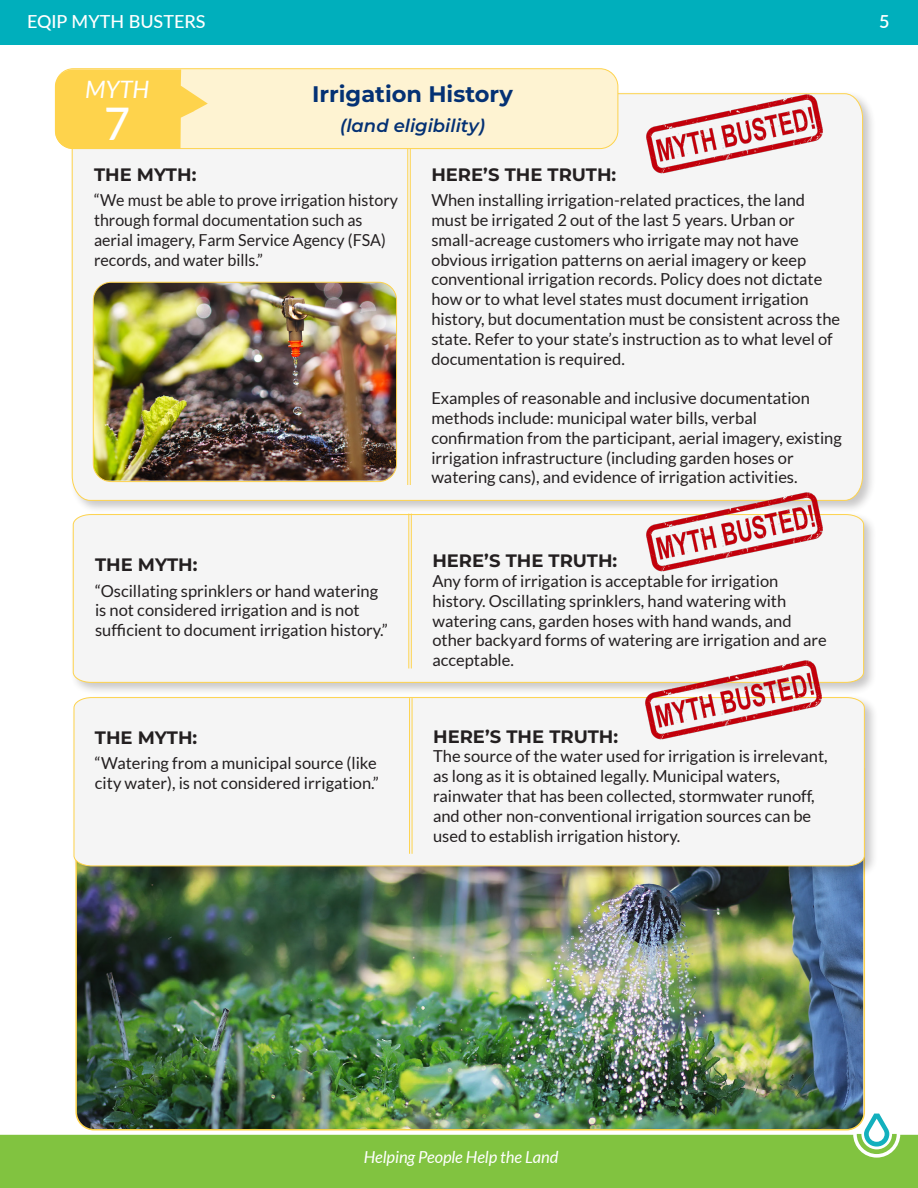
<style>
.page{position:relative;width:918px;height:1188px;background:#fff}
.page>*{position:absolute;margin:0;border:0;box-sizing:border-box;transform-origin:0 0}
.Myth{font:500 45px "Lato";color:#fff}
.Myth-2{font:italic 24px "Lato";color:#fff}
.Body_Subhead{font:700 22.5px "Montserrat";color:#043174}
.Myth_title{font:700 18px "Montserrat";color:#231f20}
.Myth_Body{font:700 18px "Montserrat";color:#231f20}
.Body_Subhead-2{font:italic 600 18px "Montserrat";color:#043174}
.t1{font:500 18px "Lato";color:#fff}
.t2{font:600 18px "Lato";color:#fff}
.Myth_Body-2{font:16.5px/19.8px "Lato";color:#231f20}
.t3{font:italic 16.5px "Lato";letter-spacing:-.005em;color:#fff}
</style>
<div class="page">
<div style="left:0;top:0;width:918px;height:44px;background:#00afbc"></div>
<div style="left:0;top:1135px;width:918px;height:53px;background:#81c340"></div>
<svg style="left:853px;top:1113px;width:47px;height:45px"></svg>
<img style="left:75px;top:880px;width:791px;height:251px">
<div style="left:69px;top:91px;width:808px;height:424px;background:#231f20;opacity:.25"></div>
<div style="left:71px;top:93px;width:792px;height:408px;background:#f5f5f5"></div>
<hr style="left:408px;top:133px;width:1px;height:352px;background:#fed34c">
<hr style="left:410px;top:133px;width:1px;height:352px;background:#fed34c">
<div style="left:70px;top:511px;width:808px;height:185px;background:#231f20;opacity:.25"></div>
<div style="left:72px;top:514px;width:792px;height:169px;background:#f5f5f5"></div>
<div style="left:71px;top:694px;width:808px;height:186px;background:#231f20;opacity:.25"></div>
<div style="left:73px;top:697px;width:792px;height:170px;background:#f5f5f5"></div>
<div style="left:55px;top:69px;width:563px;height:80px;background:#fef3d2;border-radius:18px"></div>
<div style="left:55px;top:68px;width:563px;height:81px;border:1px solid #fed34c;border-radius:18px"></div>
<svg style="left:55px;top:69px;width:153px;height:80px"></svg>
<hr style="left:409px;top:514px;width:1px;height:154px;background:#fed34c">
<hr style="left:411px;top:514px;width:1px;height:154px;background:#fed34c">
<hr style="left:409px;top:698px;width:1px;height:156px;background:#fed34c">
<hr style="left:412px;top:698px;width:1px;height:156px;background:#fed34c">
<img style="left:93px;top:282px;width:304px;height:199px">
<div style="left:93px;top:282px;width:304px;height:200px;border:1px solid #fed34c;border-radius:18px"></div>
<img style="left:637px;top:91px;width:189px;height:91px">
<img style="left:637px;top:479px;width:189px;height:100px">
<img style="left:635px;top:647px;width:189px;height:101px">
<p class="t1" style="left:27px;top:9px;width:180px">EQIP MYTH BUSTERS</p>
<p class="t2" style="left:879px;top:9px;width:12px">5</p>
<p class="Myth-2" style="left:85px;top:76px;width:66px">MYTH</p>
<p class="Myth" style="left:104px;top:91px;width:28px">7</p>
<p class="Body_Subhead" style="left:312px;top:77px;width:202px">Irrigation History</p>
<p class="Body_Subhead-2" style="left:340px;top:113px;width:146px">(land eligibility)</p>
<p class="Myth_title" style="left:94px;top:162px;width:104px">THE MYTH:</p>
<p class="Myth_Body-2" style="left:94px;top:190px;width:306px">“We must be able to prove irrigation history through formal documentation such as aerial imagery, Farm Service Agency (FSA) records, and water bills.”</p>
<p class="Myth_title" style="left:95px;top:552px;width:104px">THE MYTH:</p>
<p class="Myth_Body-2" style="left:95px;top:581px;width:294px">“Oscillating sprinklers or hand watering is not considered irrigation and is not sufficient to document irrigation history.”</p>
<p class="Myth_title" style="left:95px;top:725px;width:104px">THE MYTH:</p>
<p class="Myth_Body-2" style="left:95px;top:753px;width:285px">“Watering from a municipal source (like city water), is not considered irrigation.”</p>
<p class="Myth_title" style="left:431px;top:162px;width:186px">HERE’S THE TRUTH:</p>
<p class="Myth_Body-2" style="left:431px;top:190px;width:410px">When installing irrigation-related practices, the land must be irrigated 2 out of the last 5 years. Urban or small-acreage customers who irrigate may not have obvious irrigation patterns on aerial imagery or keep conventional irrigation records. Policy does not dictate how or to what level states must document irrigation history, but documentation must be consistent across the state. Refer to your state’s instruction as to what level of documentation is required.</p>
<p class="Myth_Body-2" style="left:431px;top:388px;width:412px">Examples of reasonable and inclusive documentation methods include: municipal water bills, verbal confirmation from the participant, aerial imagery, existing irrigation infrastructure (including garden hoses or watering cans), and evidence of irrigation activities.</p>
<p class="Myth_Body" style="left:432px;top:548px;width:186px">HERE’S THE TRUTH:</p>
<p class="Myth_Body-2" style="left:432px;top:571px;width:396px">Any form of irrigation is acceptable for irrigation history. Oscillating sprinklers, hand watering with watering cans, garden hoses with hand wands, and other backyard forms of watering are irrigation and are acceptable.</p>
<p class="Myth_Body" style="left:433px;top:723px;width:186px">HERE’S THE TRUTH:</p>
<p class="Myth_Body-2" style="left:433px;top:747px;width:396px">The source of the water used for irrigation is irrelevant, as long as it is obtained legally. Municipal waters, rainwater that has been collected, stormwater runoff, and other non-conventional irrigation sources can be used to establish irrigation history.</p>
<p class="t3" style="left:364px;top:1148px;width:196px">Helping People Help the Land</p>
</div>
